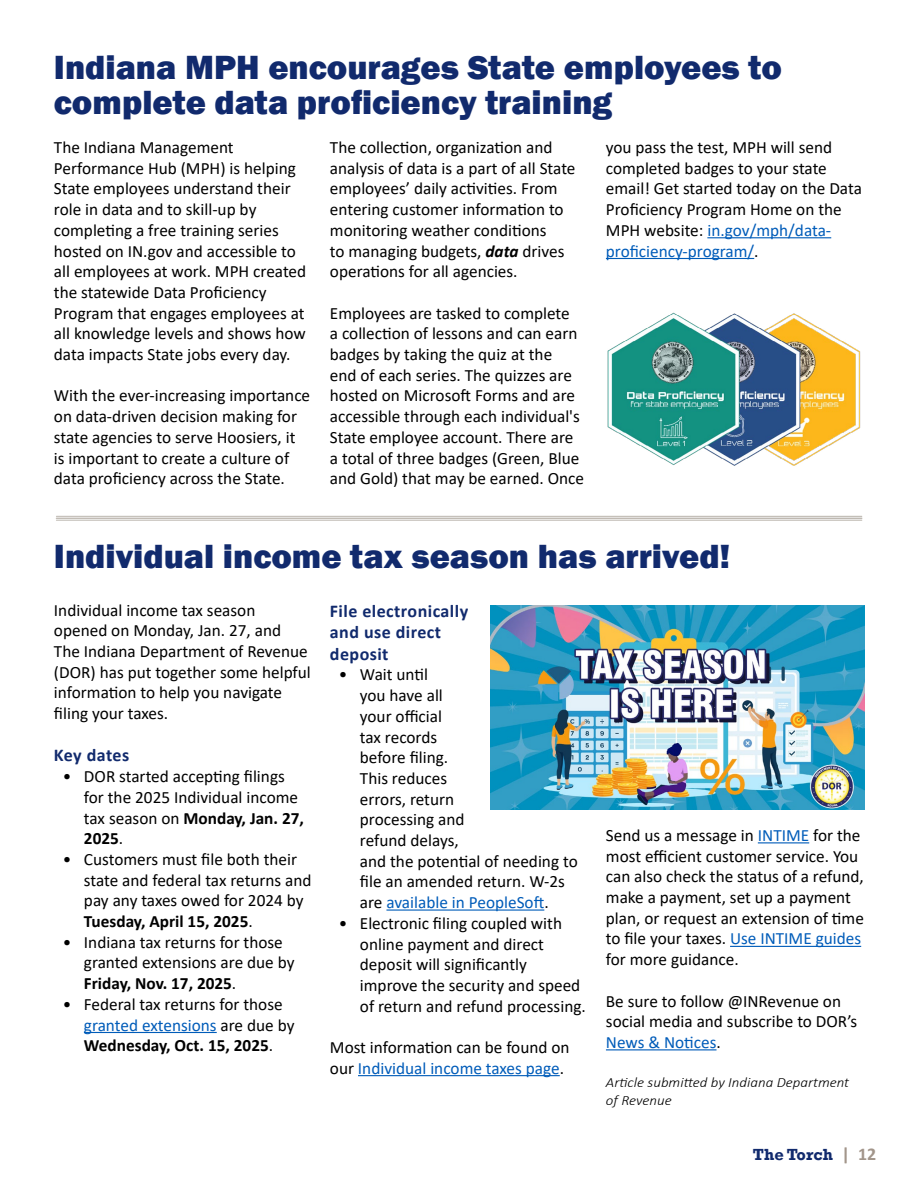
<style>
.page{position:relative;width:918px;height:1188px;background:#fff}
.page>*{position:absolute;margin:0;border:0;box-sizing:border-box;transform-origin:0 0}
.t1{font:800 34.5px/34.5px "Franklin Gothic";color:#112a6d}
.t2{font:700 18px/21.6px "Calibri";letter-spacing:.025em;color:#112a6d}
.t3{font:17.25px/20.7px "Calibri";color:#000}
.t4{font:700 16.5px "Rockwell";color:#112a6d}
.t5{font:italic 300 14.1px/18px "Calibri";color:#000;scale:1.06 1}
.s1{font-weight:700;font-style:italic}
.s2{color:#005cb9}
.s3{font-weight:700}
.s4{font-family:"Calibri";font-size:18px;color:#a2958a}
</style>
<div class="page">
<hr style="left:707px;top:237px;width:124px;height:1px;background:#005cb9">
<hr style="left:606px;top:258px;width:148px;height:1px;background:#005cb9">
<hr style="left:56px;top:520px;width:806px;height:1px;background:#b7b1a9">
<hr style="left:56px;top:518px;width:806px;height:1px;background:#b7b1a9">
<hr style="left:56px;top:516px;width:806px;height:1px;background:#b7b1a9">
<img style="left:607px;top:312px;width:254px;height:154px">
<hr style="left:84px;top:1032px;width:133px;height:1px;background:#005cb9">
<hr style="left:386px;top:909px;width:158px;height:2px;background:#005cb9">
<hr style="left:358px;top:1075px;width:202px;height:1px;background:#005cb9">
<hr style="left:758px;top:842px;width:51px;height:1px;background:#005cb9">
<hr style="left:730px;top:946px;width:131px;height:1px;background:#005cb9">
<hr style="left:606px;top:1049px;width:111px;height:1px;background:#005cb9">
<img style="left:490px;top:606px;width:374px;height:204px">
<h1 class="t1" style="left:54px;top:50px;width:729px">Indiana MPH encourages State employees to complete data proficiency training</h1>
<p class="t3" style="left:54px;top:137px;width:254px">The Indiana Management<br>Performance Hub (MPH) is helping<br>State employees understand their role in data and to skill-up by completing a free training series hosted on IN.gov and accessible to all employees at work. MPH created the statewide Data Proficiency<br>Program that engages employees at all knowledge levels and shows how data impacts State jobs every day.</p>
<p class="t3" style="left:54px;top:385px;width:258px">With the ever-increasing importance on data-driven decision making for state agencies to serve Hoosiers, it is important to create a culture of data proficiency across the State.</p>
<p class="t3" style="left:330px;top:137px;width:247px">The collection, organization and analysis of data is a part of all State employees’ daily activities. From entering customer information to monitoring weather conditions<br>to managing budgets, <span class="s1">data</span> drives operations for all agencies.</p>
<p class="t3" style="left:330px;top:302px;width:256px">Employees are tasked to complete<br>a collection of lessons and can earn badges by taking the quiz at the<br>end of each series. The quizzes are hosted on Microsoft Forms and are accessible through each individual's State employee account. There are a total of three badges (Green, Blue and Gold) that may be earned. Once</p>
<p class="t3" style="left:606px;top:137px;width:257px">you pass the test, MPH will send completed badges to your state email! Get started today on the Data<br>Proficiency Program Home on the<br>MPH website: <span class="s2">in.gov/mph/data&shy;proficiency-program/</span>.</p>
<h1 class="t1" style="left:54px;top:539px;width:678px">Individual income tax season has arrived!</h1>
<p class="t2" style="left:330px;top:599px;width:140px">File electronically and use direct deposit</p>
<p class="t3" style="left:360px;top:664px;width:219px;text-indent:-21px">• Wait until<br>you have all<br>your official<br>tax records<br>before filing.<br>This reduces<br>errors, return<br>processing and<br>refund delays,<br>and the potential of needing to file an amended return. W-2s are <span class="s2">available in PeopleSoft</span>.</p>
<p class="t3" style="left:360px;top:912px;width:227px;text-indent:-21px">• Electronic filing coupled with online payment and direct deposit will significantly improve the security and speed of return and refund processing.</p>
<p class="t3" style="left:330px;top:1036px;width:241px">Most information can be found on our <span class="s2">Individual income taxes page</span>.</p>
<p class="t3" style="left:54px;top:599px;width:258px">Individual income tax season opened on Monday, Jan. 27, and<br>The Indiana Department of Revenue (DOR) has put together some helpful information to help you navigate filing your taxes.</p>
<p class="t2" style="left:54px;top:744px;width:77px">Key dates</p>
<p class="t3" style="left:84px;top:766px;width:221px;text-indent:-21px">• DOR started accepting filings for the 2025 Individual income tax season on <span class="s3">Monday, Jan. 27,<br>2025</span>.</p>
<p class="t3" style="left:84px;top:848px;width:229px;text-indent:-21px">• Customers must file both their state and federal tax returns and pay any taxes owed for 2024 by<br><span class="s3">Tuesday, April 15, 2025</span>.</p>
<p class="t3" style="left:84px;top:931px;width:212px;text-indent:-21px">• Indiana tax returns for those granted extensions are due by<br><span class="s3">Friday, Nov. 17, 2025</span>.</p>
<p class="t3" style="left:84px;top:993px;width:212px;text-indent:-21px">• Federal tax returns for those <span class="s2">granted extensions</span> are due by<br><span class="s3">Wednesday, Oct. 15, 2025</span>.</p>
<p class="t3" style="left:606px;top:824px;width:260px">Send us a message in <span class="s2">INTIME</span> for the most efficient customer service. You can also check the status of a refund, make a payment, set up a payment plan, or request an extension of time to file your taxes. <span class="s2">Use INTIME guides </span>for more guidance.</p>
<p class="t3" style="left:606px;top:990px;width:253px">Be sure to follow @INRevenue on social media and subscribe to DOR’s<br><span class="s2">News &amp; Notices</span>.</p>
<p class="t5" style="left:606px;top:1073px;width:231px">Article submitted by Indiana Department of Revenue</p>
<p class="t4" style="left:753px;top:1144px;width:125px">The Torch <span class="s4">| 12</span></p>
</div>
